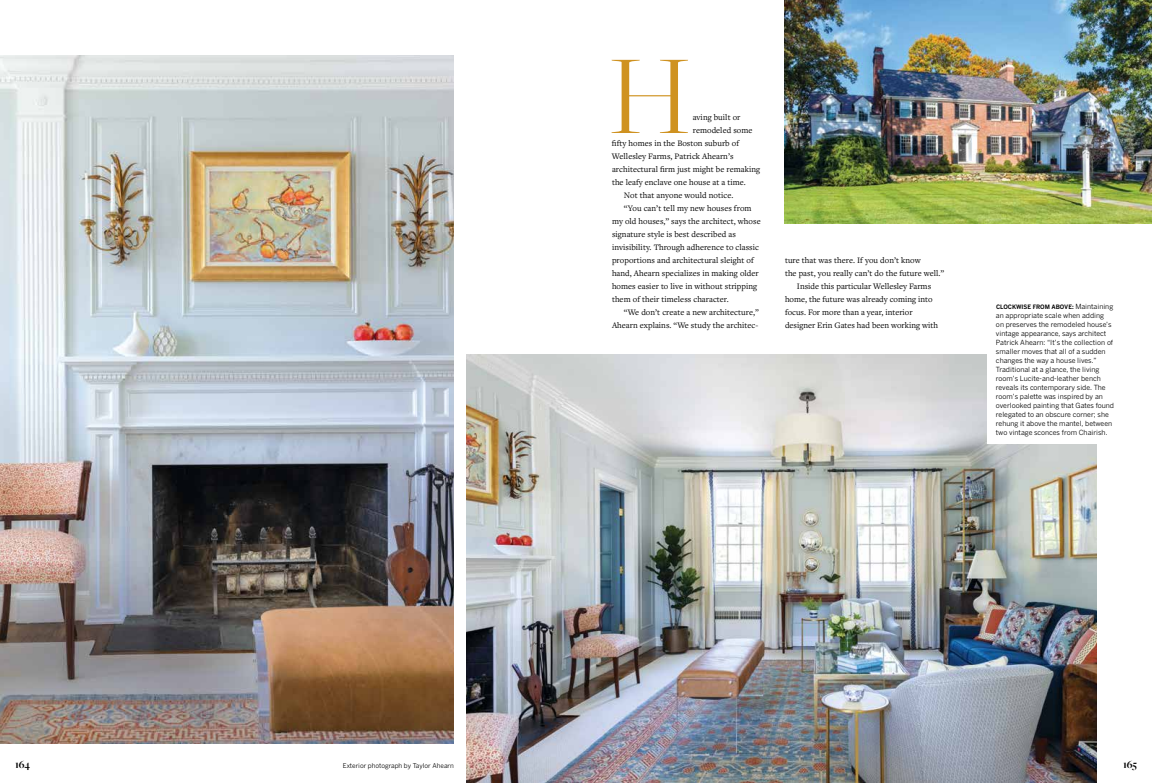
<style>
.page{position:relative;width:1152px;height:783px;background:#fff}
.page>*{position:absolute;margin:0;border:0;box-sizing:border-box;transform-origin:0 0}
.t1{font:300 117px "Freight Big Pro";color:#cf9220}
.t2{font:700 11px "Freight Big Pro";color:#000}
.t3{font:8.7px "Freight Text Pro";letter-spacing:.005em;color:#000}
.t4{font:7px/9px "Benton Gothic";color:#000}
.t5{font:6.5px "Benton Gothic";color:#000}
.t6{font:700 6px "Benton Gothic";color:#000}
.s1{font-weight:400;font-size:7px}
</style>
<div class="page">
<img style="left:0;top:55px;width:454px;height:689px">
<img style="left:784px;top:0;width:368px;height:224px">
<img style="left:466px;top:354px;width:631px;height:429px">
<div style="left:987px;top:275px;width:129px;height:169px;background:#fff"></div>
<h1 class="t1" style="left:609px;top:20px;width:84px">H</h1>
<p class="t3" style="left:693px;top:111px;width:49px">aving built or</p>
<p class="t3" style="left:693px;top:124px;width:61px">remodeled some</p>
<p class="t3" style="left:612px;top:137px;width:129px">fifty homes in the Boston suburb of</p>
<p class="t3" style="left:612px;top:150px;width:123px">Wellesley Farms, Patrick Ahearn’s</p>
<p class="t3" style="left:612px;top:163px;width:150px">architectural firm just might be remaking</p>
<p class="t3" style="left:612px;top:176px;width:135px">the leafy enclave one house at a time.</p>
<p class="t3" style="left:624px;top:189px;width:111px">Not that anyone would notice.</p>
<p class="t3" style="left:624px;top:202px;width:129px">“You can’t tell my new houses from</p>
<p class="t3" style="left:612px;top:215px;width:150px">my old houses,” says the architect, whose</p>
<p class="t3" style="left:612px;top:228px;width:125px">signature style is best described as</p>
<p class="t3" style="left:612px;top:241px;width:149px">invisibility. Through adherence to classic</p>
<p class="t3" style="left:612px;top:254px;width:143px">proportions and architectural sleight of</p>
<p class="t3" style="left:612px;top:267px;width:148px">hand, Ahearn specializes in making older</p>
<p class="t3" style="left:612px;top:280px;width:147px">homes easier to live in without stripping</p>
<p class="t3" style="left:612px;top:293px;width:118px">them of their timeless character.</p>
<p class="t3" style="left:624px;top:306px;width:136px">“We don’t create a new architecture,”</p>
<p class="t3" style="left:612px;top:319px;width:148px">Ahearn explains. “We study the architec-</p>
<p class="t3" style="left:785px;top:254px;width:137px">ture that was there. If you don’t know</p>
<p class="t3" style="left:785px;top:267px;width:161px">the past, you really can’t do the future well.”</p>
<p class="t3" style="left:797px;top:280px;width:136px">Inside this particular Wellesley Farms</p>
<p class="t3" style="left:785px;top:293px;width:149px">home, the future was already coming into</p>
<p class="t3" style="left:785px;top:306px;width:129px">focus. For more than a year, interior</p>
<p class="t3" style="left:785px;top:319px;width:154px">designer Erin Gates had been working with</p>
<p class="t6" style="left:996px;top:303px;width:119px">CLOCKWISE FROM ABOVE: <span class="s1">Maintaining</span></p>
<p class="t4" style="left:996px;top:311px;width:120px">an appropriate scale when adding<br>on preserves the remodeled house’s vintage appearance, says architect Patrick Ahearn: “It’s the collection of smaller moves that all of a sudden changes the way a house lives.” Traditional at a glance, the living room’s Lucite-and-leather bench reveals its contemporary side. The room’s palette was inspired by an overlooked painting that Gates found relegated to an obscure corner; she rehung it above the mantel, between two vintage sconces from Chairish.</p>
<p class="t2" style="left:15px;top:757px;width:17px">164</p>
<p class="t2" style="left:1123px;top:757px;width:15px">165</p>
<p class="t5" style="left:343px;top:762px;width:113px">Exterior photograph by Taylor Ahearn</p>
</div>
